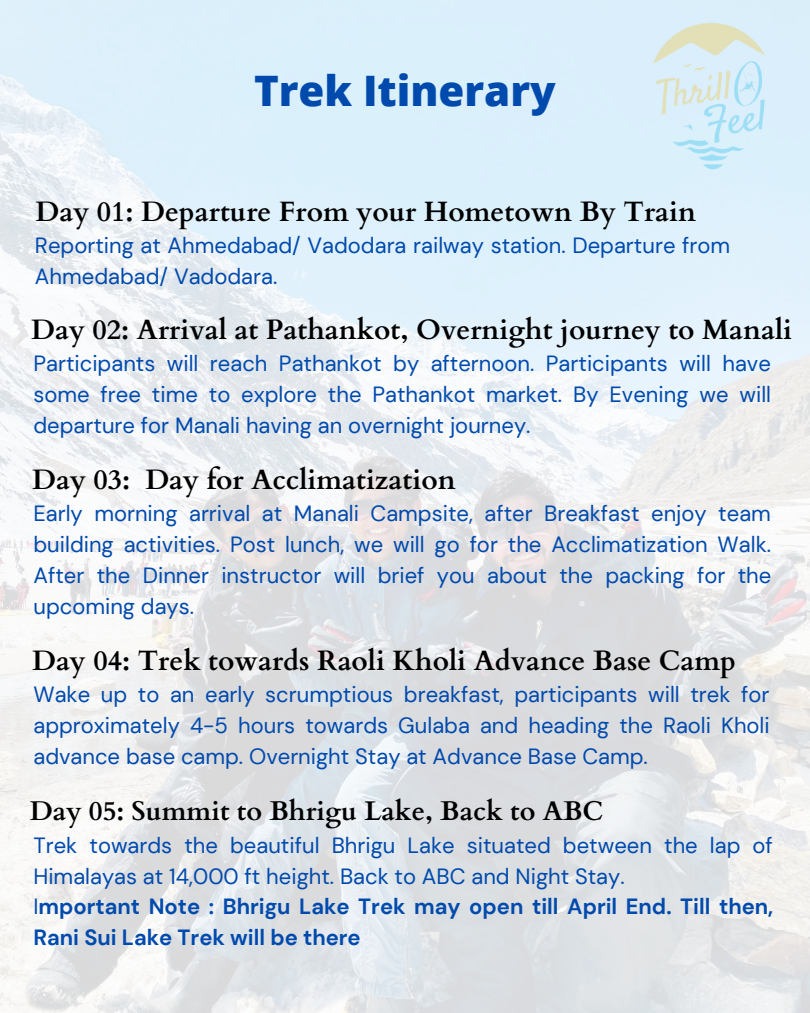
<style>
.page{position:relative;width:810px;height:1013px;background:#fff}
.page>*{position:absolute;margin:0;border:0;box-sizing:border-box;transform-origin:0 0}
.t1{font:800 42px "Open Sans";color:#004aad}
.t2{font:700 28px "Cardo";color:#000}
.t3{font:700 27px "Cardo";color:#000}
.t4{font:22px/30.8px "DM Sans";color:#004aad;text-align:justify}
.s1{font-weight:700}
</style>
<div class="page">
<img style="left:0;top:0;width:810px;height:1012px">
<img style="left:628px;top:16px;width:162px;height:161px">
<h1 class="t1" style="left:254px;top:61px;width:303px">Trek Itinerary</h1>
<p class="t2" style="left:36px;top:193px;width:662px">Day 01: Departure From your Hometown By Train</p>
<p class="t4" style="left:35px;top:230px;width:697px">Reporting at Ahmedabad/ Vadodara railway station. Departure from<br>Ahmedabad/ Vadodara.</p>
<p class="t2" style="left:31px;top:311px;width:762px">Day 02: Arrival at Pathankot, Overnight journey to Manali</p>
<p class="t4" style="left:33px;top:348px;width:739px">Participants will reach Pathankot by afternoon. Participants will have some free time to explore the Pathankot market. By Evening we will departure for Manali having an overnight journey.</p>
<p class="t2" style="left:32px;top:461px;width:425px">Day 03: Day for Acclimatization</p>
<p class="t4" style="left:33px;top:498px;width:739px">Early morning arrival at Manali Campsite, after Breakfast enjoy team building activities. Post lunch, we will go for the Acclimatization Walk.<br>After the Dinner instructor will brief you about the packing for the upcoming days.</p>
<p class="t2" style="left:32px;top:642px;width:706px">Day 04: Trek towards Raoli Kholi Advance Base Camp</p>
<p class="t4" style="left:33px;top:679px;width:738px">Wake up to an early scrumptious breakfast, participants will trek for approximately 4-5 hours towards Gulaba and heading the Raoli Kholi advance base camp. Overnight Stay at Advance Base Camp.</p>
<p class="t3" style="left:30px;top:793px;width:575px">Day 05: Summit to Bhrigu Lake, Back to ABC</p>
<p class="t4" style="left:33px;top:830px;width:741px;text-align:left">Trek towards the beautiful Bhrigu Lake situated between the lap of Himalayas at 14,000 ft height. Back to ABC and Night Stay.<br>I<span class="s1">mportant Note : Bhrigu Lake Trek may open till April End. Till then, Rani Sui Lake Trek will be there</span></p>
</div>
